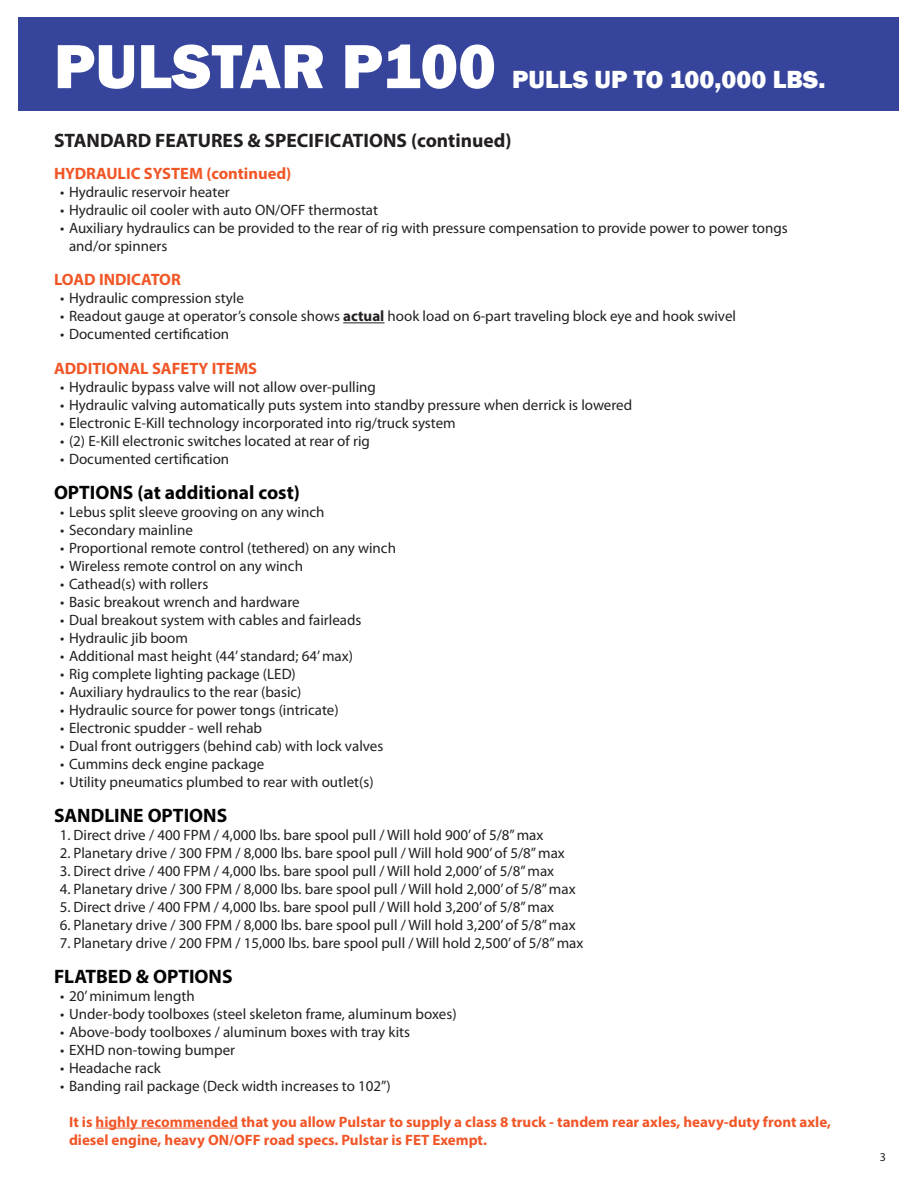
<style>
.page{position:relative;width:918px;height:1188px;background:#fff}
.page>*{position:absolute;margin:0;border:0;box-sizing:border-box;transform-origin:0 0}
.t1{font:800 64.5px "Franklin Gothic";color:#fff}
.t2{font:800 25.5px "Franklin Gothic";color:#fff}
.t3{font:700 19.5px "Myriad Pro";color:#040503}
.t4{font:700 19.5px "Myriad Pro";color:#231f20}
.t5{font:700 16.5px "Myriad Pro";color:#f15627}
.t6{font:15px/18px "Myriad Pro";color:#231f20}
.t7{font:700 15px/18px "Myriad Pro";color:#f15627}
.t8{font:12px "Myriad Pro";color:#231f20}
.s1{font-weight:700}
</style>
<div class="page">
<div style="left:19px;top:17px;width:880px;height:94px;background:#36449b"></div>
<hr style="left:343px;top:322px;width:41px;height:1px;background:#231f20">
<hr style="left:96px;top:1128px;width:142px;height:1px;background:#f15627">
<p class="t1" style="left:54px;top:25px;width:444px">PULSTAR P100</p>
<p class="t2" style="left:512px;top:63px;width:315px">PULLS UP TO 100,000 LBS.</p>
<p class="t4" style="left:54px;top:128px;width:459px">STANDARD FEATURES &amp; SPECIFICATIONS (continued)</p>
<p class="t5" style="left:54px;top:162px;width:239px">HYDRAULIC SYSTEM (continued)</p>
<p class="t6" style="left:60px;top:182px;width:171px">• Hydraulic reservoir heater</p>
<p class="t6" style="left:60px;top:200px;width:320px">• Hydraulic oil cooler with auto ON/OFF thermostat</p>
<p class="t6" style="left:69px;top:218px;width:720px;text-indent:-9px">• Auxiliary hydraulics can be provided to the rear of rig with pressure compensation to provide power to power tongs and/or spinners</p>
<p class="t5" style="left:54px;top:269px;width:128px">LOAD INDICATOR</p>
<p class="t6" style="left:60px;top:289px;width:186px">• Hydraulic compression style</p>
<p class="t6" style="left:60px;top:307px;width:678px">• Readout gauge at operator’s console shows <span class="s1">actual</span> hook load on 6-part traveling block eye and hook swivel</p>
<p class="t6" style="left:60px;top:325px;width:171px">• Documented certification</p>
<p class="t5" style="left:54px;top:358px;width:205px">ADDITIONAL SAFETY ITEMS</p>
<p class="t6" style="left:60px;top:378px;width:317px">• Hydraulic bypass valve will not allow over-pulling</p>
<p class="t6" style="left:60px;top:396px;width:574px">• Hydraulic valving automatically puts system into standby pressure when derrick is lowered</p>
<p class="t6" style="left:60px;top:414px;width:397px">• Electronic E-Kill technology incorporated into rig/truck system</p>
<p class="t6" style="left:60px;top:432px;width:311px">• (2) E-Kill electronic switches located at rear of rig</p>
<p class="t6" style="left:60px;top:450px;width:171px">• Documented certification</p>
<p class="t3" style="left:54px;top:480px;width:248px">OPTIONS (at additional cost)</p>
<p class="t6" style="left:60px;top:503px;width:266px">• Lebus split sleeve grooving on any winch</p>
<p class="t6" style="left:60px;top:521px;width:134px">• Secondary mainline</p>
<p class="t6" style="left:60px;top:539px;width:338px">• Proportional remote control (tethered) on any winch</p>
<p class="t6" style="left:60px;top:557px;width:244px">• Wireless remote control on any winch</p>
<p class="t6" style="left:60px;top:575px;width:150px">• Cathead(s) with rollers</p>
<p class="t6" style="left:60px;top:593px;width:241px">• Basic breakout wrench and hardware</p>
<p class="t6" style="left:60px;top:611px;width:303px">• Dual breakout system with cables and fairleads</p>
<p class="t6" style="left:60px;top:629px;width:129px">• Hydraulic jib boom</p>
<p class="t6" style="left:60px;top:647px;width:295px">• Additional mast height (44’ standard; 64’ max)</p>
<p class="t6" style="left:60px;top:665px;width:237px">• Rig complete lighting package (LED)</p>
<p class="t6" style="left:60px;top:683px;width:243px">• Auxiliary hydraulics to the rear (basic)</p>
<p class="t6" style="left:60px;top:701px;width:280px">• Hydraulic source for power tongs (intricate)</p>
<p class="t6" style="left:60px;top:719px;width:204px">• Electronic spudder - well rehab</p>
<p class="t6" style="left:60px;top:737px;width:325px">• Dual front outriggers (behind cab) with lock valves</p>
<p class="t6" style="left:60px;top:755px;width:206px">• Cummins deck engine package</p>
<p class="t6" style="left:60px;top:773px;width:315px">• Utility pneumatics plumbed to rear with outlet(s)</p>
<p class="t3" style="left:54px;top:802px;width:175px">SANDLINE OPTIONS</p>
<p class="t6" style="left:60px;top:826px;width:485px">1. Direct drive / 400 FPM / 4,000 lbs. bare spool pull / Will hold 900’ of 5/8” max</p>
<p class="t6" style="left:60px;top:844px;width:507px">2. Planetary drive / 300 FPM / 8,000 lbs. bare spool pull / Will hold 900’ of 5/8” max</p>
<p class="t6" style="left:60px;top:862px;width:496px">3. Direct drive / 400 FPM / 4,000 lbs. bare spool pull / Will hold 2,000’ of 5/8” max</p>
<p class="t6" style="left:60px;top:880px;width:517px">4. Planetary drive / 300 FPM / 8,000 lbs. bare spool pull / Will hold 2,000’ of 5/8” max</p>
<p class="t6" style="left:60px;top:898px;width:496px">5. Direct drive / 400 FPM / 4,000 lbs. bare spool pull / Will hold 3,200’ of 5/8” max</p>
<p class="t6" style="left:60px;top:916px;width:517px">6. Planetary drive / 300 FPM / 8,000 lbs. bare spool pull / Will hold 3,200’ of 5/8” max</p>
<p class="t6" style="left:60px;top:934px;width:525px">7. Planetary drive / 200 FPM / 15,000 lbs. bare spool pull / Will hold 2,500’ of 5/8” max</p>
<p class="t3" style="left:54px;top:963px;width:180px">FLATBED &amp; OPTIONS</p>
<p class="t6" style="left:60px;top:986px;width:136px">• 20’ minimum length</p>
<p class="t6" style="left:60px;top:1004px;width:398px">• Under-body toolboxes (steel skeleton frame, aluminum boxes)</p>
<p class="t6" style="left:60px;top:1022px;width:352px">• Above-body toolboxes / aluminum boxes with tray kits</p>
<p class="t6" style="left:60px;top:1040px;width:177px">• EXHD non-towing bumper</p>
<p class="t6" style="left:60px;top:1058px;width:102px">• Headache rack</p>
<p class="t6" style="left:60px;top:1076px;width:332px">• Banding rail package (Deck width increases to 102”)</p>
<p class="t7" style="left:69px;top:1112px;width:763px">It is highly recommended that you allow Pulstar to supply a class 8 truck - tandem rear axles, heavy-duty front axle, diesel engine, heavy ON/OFF road specs. Pulstar is FET Exempt.</p>
<p class="t8" style="left:880px;top:1149px;width:8px">3</p>
</div>
